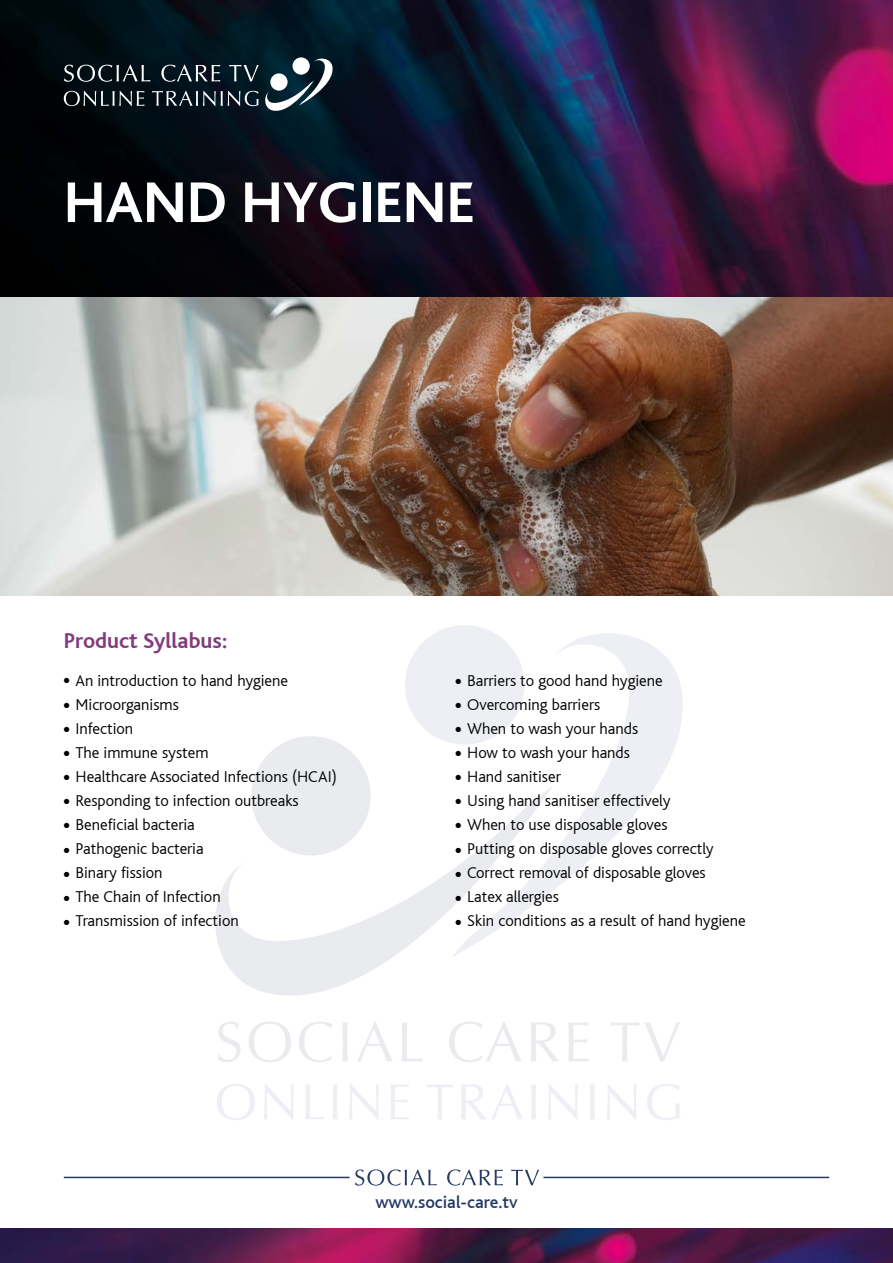
<style>
.page{position:relative;width:893px;height:1263px;background:#fff}
.page>*{position:absolute;margin:0;border:0;box-sizing:border-box;transform-origin:0 0}
.t1{font:700 60px "Bliss";color:#fff}
.t2{font:700 22.5px "Bliss";color:#833b7c}
.t3{font:500 18px "Bliss";color:#253b65}
.t4{font:300 16.5px/24px "Bliss";color:#000}
.s1{font-family:"Universal Newswith Comm Pi";font-weight:400;font-size:10.5px}
</style>
<div class="page">
<img style="left:0;top:0;width:893px;height:595px">
<svg style="left:64px;top:56px;width:271px;height:59px;background:#27363f"></svg>
<svg style="left:454px;top:633px;width:229px;height:257px"></svg>
<div style="left:405px;top:625px;width:119px;height:119px;background:#edeff4;border-radius:50%"></div>
<div style="left:251px;top:736px;width:120px;height:119px;background:#e9ebef;border-radius:50%"></div>
<svg style="left:215px;top:786px;width:338px;height:210px"></svg>
<svg style="left:217px;top:1084px;width:463px;height:36px"></svg>
<svg style="left:218px;top:1022px;width:462px;height:40px"></svg>
<svg style="left:355px;top:1169px;width:184px;height:16px"></svg>
<hr style="left:64px;top:1177px;width:286px;height:1px;background:#253b65">
<hr style="left:543px;top:1177px;width:286px;height:1px;background:#253b65">
<img style="left:0;top:1229px;width:893px;height:34px">
<h1 class="t1" style="left:64px;top:171px;width:413px">HAND HYGIENE</h1>
<h2 class="t2" style="left:64px;top:629px;width:165px">Product Syllabus:</h2>
<p class="t4" style="left:64px;top:669px;width:275px"><span class="s1">c</span> An introduction to hand hygiene<br><span class="s1">c</span> Microorganisms<br><span class="s1">c</span> Infection<br><span class="s1">c</span> The immune system<br><span class="s1">c</span> Healthcare Associated Infections (HCAI) <span class="s1">c</span> Responding to infection outbreaks<br><span class="s1">c</span> Beneficial bacteria<br><span class="s1">c</span> Pathogenic bacteria<br><span class="s1">c</span> Binary fission<br><span class="s1">c</span> The Chain of Infection<br><span class="s1">c</span> Transmission of infection</p>
<p class="t4" style="left:455px;top:669px;width:292px"><span class="s1">c</span> Barriers to good hand hygiene<br><span class="s1">c</span> Overcoming barriers<br><span class="s1">c</span> When to wash your hands<br><span class="s1">c</span> How to wash your hands<br><span class="s1">c</span> Hand sanitiser<br><span class="s1">c</span> Using hand sanitiser effectively<br><span class="s1">c</span> When to use disposable gloves<br><span class="s1">c</span> Putting on disposable gloves correctly<br><span class="s1">c</span> Correct removal of disposable gloves<br><span class="s1">c</span> Latex allergies<br><span class="s1">c</span> Skin conditions as a result of hand hygiene</p>
<p class="t3" style="left:375px;top:1193px;width:144px">www.social-care.tv</p>
</div>
